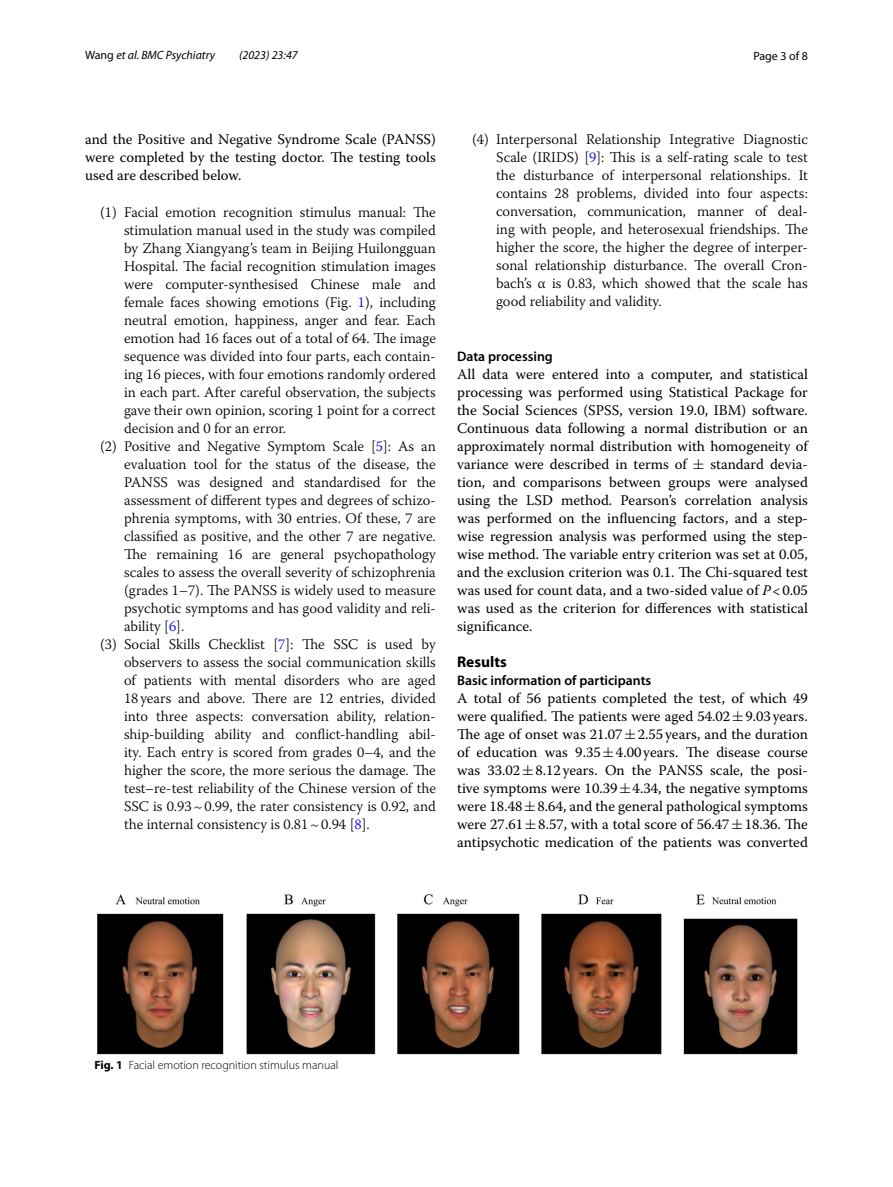
<style>
.page{position:relative;width:893px;height:1187px;background:#fff}
.page>*{position:absolute;margin:0;border:0;box-sizing:border-box;transform-origin:0 0}
.t1{font:700 15.45px "Myriad Pro";color:#000}
.t2{font:300 14.7px/18px "Warnock Pro";color:#000;text-align:justify}
.t3{font:14.7px/18px "Warnock Pro";color:#000;text-align:justify}
.t4{font:600 13.8px "Myriad Pro";color:#000}
.t5{font:300 12px "Myriad Pro";color:#000}
.t6{font:italic 12px "Myriad Pro";color:#000}
.t7{font:12px "Myriad Pro";color:#000}
.s1{font-style:normal}
.s2{color:#00f}
.s3{font-family:"MTSY"}
.s4{font-style:italic}
.s5{font-weight:700}
</style>
<div class="page">
<img style="left:97px;top:894px;width:700px;height:160px">
<p class="t6" style="left:85px;top:48px;width:131px"><span class="s1">Wang</span> et al. BMC Psychiatry</p>
<p class="t6" style="left:239px;top:48px;width:60px">(2023) 23:47</p>
<p class="t7" style="left:753px;top:48px;width:56px">Page 3 of 8</p>
<p class="t3" style="left:85px;top:130px;width:352px">and the Positive and Negative Syndrome Scale (PANSS) were completed by the testing doctor. The testing tools used are described below.</p>
<p class="t2" style="left:100px;top:202px;width:337px">(1) Facial emotion recognition stimulus manual: The</p>
<p class="t2" style="left:124px;top:220px;width:313px">stimulation manual used in the study was compiled</p>
<p class="t2" style="left:124px;top:238px;width:313px">by Zhang Xiangyang’s team in Beijing Huilongguan</p>
<p class="t2" style="left:124px;top:256px;width:313px">Hospital. The facial recognition stimulation images</p>
<p class="t2" style="left:124px;top:274px;width:313px">were computer-synthesised Chinese male and</p>
<p class="t2" style="left:124px;top:292px;width:313px">female faces showing emotions (Fig. <span class="s2">1</span>), including</p>
<p class="t2" style="left:124px;top:310px;width:313px">neutral emotion, happiness, anger and fear. Each</p>
<p class="t2" style="left:124px;top:328px;width:313px">emotion had 16 faces out of a total of 64. The image</p>
<p class="t2" style="left:124px;top:346px;width:313px">sequence was divided into four parts, each contain-</p>
<p class="t2" style="left:124px;top:364px;width:313px">ing 16 pieces, with four emotions randomly ordered</p>
<p class="t2" style="left:124px;top:382px;width:313px">in each part. After careful observation, the subjects</p>
<p class="t2" style="left:124px;top:400px;width:313px">gave their own opinion, scoring 1 point for a correct</p>
<p class="t2" style="left:124px;top:418px;width:163px">decision and 0 for an error.</p>
<p class="t2" style="left:100px;top:436px;width:337px">(2) Positive and Negative Symptom Scale [<span class="s2">5</span>]: As an</p>
<p class="t2" style="left:124px;top:454px;width:313px">evaluation tool for the status of the disease, the</p>
<p class="t2" style="left:124px;top:472px;width:313px">PANSS was designed and standardised for the</p>
<p class="t2" style="left:124px;top:490px;width:313px">assessment of different types and degrees of schizo-</p>
<p class="t2" style="left:124px;top:508px;width:313px">phrenia symptoms, with 30 entries. Of these, 7 are</p>
<p class="t2" style="left:124px;top:526px;width:313px">classified as positive, and the other 7 are negative.</p>
<p class="t2" style="left:124px;top:544px;width:313px">The remaining 16 are general psychopathology</p>
<p class="t2" style="left:124px;top:562px;width:313px">scales to assess the overall severity of schizophrenia</p>
<p class="t2" style="left:124px;top:580px;width:313px">(grades 1–7). The PANSS is widely used to measure</p>
<p class="t2" style="left:124px;top:598px;width:313px">psychotic symptoms and has good validity and reli-</p>
<p class="t2" style="left:124px;top:616px;width:62px">ability [<span class="s2">6</span>].</p>
<p class="t2" style="left:100px;top:634px;width:337px">(3) Social Skills Checklist [<span class="s2">7</span>]: The SSC is used by</p>
<p class="t2" style="left:124px;top:652px;width:313px">observers to assess the social communication skills</p>
<p class="t2" style="left:124px;top:670px;width:313px">of patients with mental disorders who are aged</p>
<p class="t2" style="left:124px;top:688px;width:313px">18 years and above. There are 12 entries, divided</p>
<p class="t2" style="left:124px;top:706px;width:313px">into three aspects: conversation ability, relation-</p>
<p class="t2" style="left:124px;top:724px;width:313px">ship-building ability and conflict-handling abil-</p>
<p class="t2" style="left:124px;top:742px;width:313px">ity. Each entry is scored from grades 0–4, and the</p>
<p class="t2" style="left:124px;top:760px;width:313px">higher the score, the more serious the damage. The</p>
<p class="t2" style="left:124px;top:778px;width:313px">test–re-test reliability of the Chinese version of the</p>
<p class="t2" style="left:124px;top:796px;width:313px">SSC is 0.93~0.99, the rater consistency is 0.92, and</p>
<p class="t2" style="left:124px;top:814px;width:247px">the internal consistency is 0.81~0.94 [<span class="s2">8</span>].</p>
<p class="t2" style="left:496px;top:130px;width:313px;text-indent:-24px">(4) Interpersonal Relationship Integrative Diagnostic Scale (IRIDS) [<span class="s2">9</span>]: This is a self-rating scale to test the disturbance of interpersonal relationships. It contains 28 problems, divided into four aspects: conversation, communication, manner of deal&shy;ing with people, and heterosexual friendships. The higher the score, the higher the degree of interper&shy;sonal relationship disturbance. The overall Cron&shy;bach’s α is 0.83, which showed that the scale has good reliability and validity.</p>
<p class="t4" style="left:457px;top:347px;width:97px">Data processing</p>
<p class="t3" style="left:457px;top:364px;width:352px">All data were entered into a computer, and statistical processing was performed using Statistical Package for the Social Sciences (SPSS, version 19.0, IBM) software.<br>Continuous data following a normal distribution or an approximately normal distribution with homogeneity of variance were described in terms of <span class="s3">±</span> standard devia&shy;tion, and comparisons between groups were analysed using the LSD method. Pearson’s correlation analysis was performed on the influencing factors, and a step&shy;wise regression analysis was performed using the step&shy;wise method. The variable entry criterion was set at 0.05, and the exclusion criterion was 0.1. The Chi-squared test was used for count data, and a two-sided value of <span class="s4">P</span>&lt;0.05 was used as the criterion for differences with statistical significance.</p>
<p class="t1" style="left:457px;top:651px;width:51px">Results</p>
<p class="t4" style="left:457px;top:671px;width:196px">Basic information of participants</p>
<p class="t3" style="left:457px;top:688px;width:352px">A total of 56 patients completed the test, of which 49 were qualified. The patients were aged 54.02<span class="s3">±</span>9.03years.<br>The age of onset was 21.07<span class="s3">±</span>2.55years, and the duration of education was 9.35<span class="s3">±</span>4.00years. The disease course was 33.02<span class="s3">±</span>8.12years. On the PANSS scale, the posi&shy;tive symptoms were 10.39<span class="s3">±</span>4.34, the negative symptoms were 18.48<span class="s3">±</span>8.64, and the general pathological symptoms were 27.61<span class="s3">±</span>8.57, with a total score of 56.47<span class="s3">±</span>18.36. The antipsychotic medication of the patients was converted</p>
<p class="t5" style="left:94px;top:1058px;width:245px"><span class="s5">Fig. 1</span> Facial emotion recognition stimulus manual</p>
</div>
